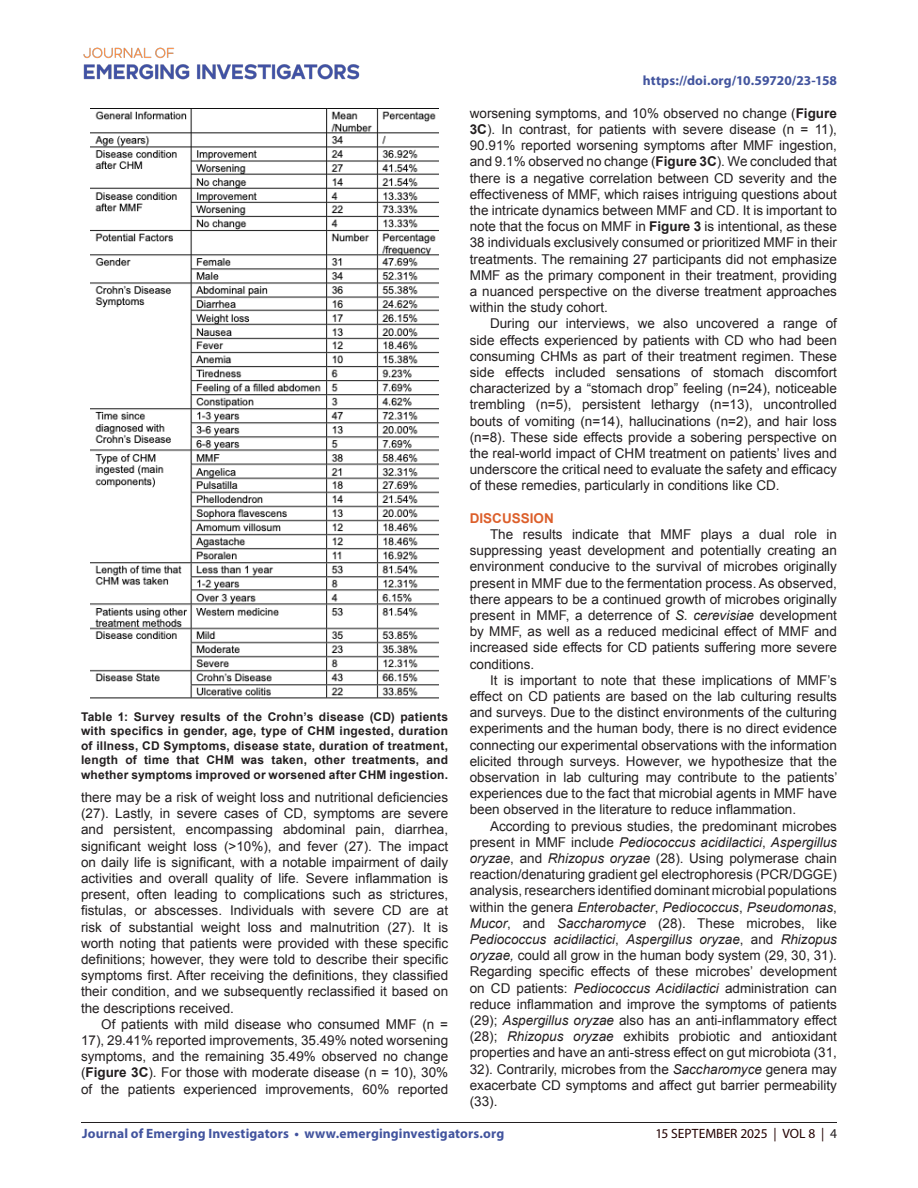
<style>
.page{position:relative;width:918px;height:1188px;background:#fff}
.page>*{position:absolute;margin:0;border:0;box-sizing:border-box;transform-origin:0 0}
.t1{font:13.5px/16.2px "Arial";color:#231f20;text-align:justify}
.t2{font:700 13.5px "Myriad Pro";letter-spacing:.01em;color:#42549e}
.t3{font:13.5px "Myriad Pro";color:#230000}
.t4{font:700 13.5px "Arial";color:#dc5f2b}
.t5{font:700 12px/14.4px "Arial";letter-spacing:.02em;color:#231f20;text-align:justify}
.s1{font-weight:700}
.s2{font-style:italic}
.s3{color:#231f20}
</style>
<div class="page">
<hr style="left:81px;top:1122px;width:756px;height:1px;background:#231f20">
<img style="left:83px;top:47px;width:277px;height:33px">
<img style="left:91px;top:108px;width:348px;height:591px">
<p class="t5" style="left:81px;top:710px;width:369px">Table 1: Survey results of the Crohn’s disease (CD) patients with specifics in gender, age, type of CHM ingested, duration of illness, CD Symptoms, disease state, duration of treatment, length of time that CHM was taken, other treatments, and whether symptoms improved or worsened after CHM ingestion.</p>
<p class="t1" style="left:81px;top:789px;width:369px">there may be a risk of weight loss and nutritional deficiencies (27). Lastly, in severe cases of CD, symptoms are severe and persistent, encompassing abdominal pain, diarrhea, significant weight loss (&gt;10%), and fever (27). The impact on daily life is significant, with a notable impairment of daily activities and overall quality of life. Severe inflammation is present, often leading to complications such as strictures, fistulas, or abscesses. Individuals with severe CD are at risk of substantial weight loss and malnutrition (27). It is worth noting that patients were provided with these specific definitions; however, they were told to describe their specific symptoms first. After receiving the definitions, they classified their condition, and we subsequently reclassified it based on the descriptions received.</p>
<p class="t1" style="left:81px;top:1016px;width:369px;text-indent:20px">Of patients with mild disease who consumed MMF (n = 17), 29.41% reported improvements, 35.49% noted worsening symptoms, and the remaining 35.49% observed no change (<span class="s1">Figure 3C</span>). For those with moderate disease (n = 10), 30% of the patients experienced improvements, 60% reported</p>
<p class="t2" style="left:643px;top:72px;width:196px">https://doi.org/10.59720/23-158</p>
<p class="t1" style="left:470px;top:105px;width:369px">worsening symptoms, and 10% observed no change (<span class="s1">Figure 3C</span>). In contrast, for patients with severe disease (n = 11), 90.91% reported worsening symptoms after MMF ingestion, and 9.1% observed no change (<span class="s1">Figure 3C</span>). We concluded that there is a negative correlation between CD severity and the effectiveness of MMF, which raises intriguing questions about the intricate dynamics between MMF and CD. It is important to note that the focus on MMF in <span class="s1">Figure 3</span> is intentional, as these 38 individuals exclusively consumed or prioritized MMF in their treatments. The remaining 27 participants did not emphasize MMF as the primary component in their treatment, providing a nuanced perspective on the diverse treatment approaches within the study cohort.</p>
<p class="t1" style="left:470px;top:316px;width:369px;text-indent:20px">During our interviews, we also uncovered a range of side effects experienced by patients with CD who had been consuming CHMs as part of their treatment regimen. These side effects included sensations of stomach discomfort characterized by a “stomach drop” feeling (n=24), noticeable trembling (n=5), persistent lethargy (n=13), uncontrolled bouts of vomiting (n=14), hallucinations (n=2), and hair loss (n=8). These side effects provide a sobering perspective on the real-world impact of CHM treatment on patients’ lives and underscore the critical need to evaluate the safety and efficacy of these remedies, particularly in conditions like CD.</p>
<p class="t4" style="left:470px;top:509px;width:86px">DISCUSSION</p>
<p class="t1" style="left:470px;top:526px;width:369px;text-indent:20px">The results indicate that MMF plays a dual role in suppressing yeast development and potentially creating an environment conducive to the survival of microbes originally present in MMF due to the fermentation process. As observed, there appears to be a continued growth of microbes originally present in MMF, a deterrence of <span class="s2">S. cerevisiae</span> development by MMF, as well as a reduced medicinal effect of MMF and increased side effects for CD patients suffering more severe conditions.</p>
<p class="t1" style="left:470px;top:672px;width:369px;text-indent:20px">It is important to note that these implications of MMF’s effect on CD patients are based on the lab culturing results and surveys. Due to the distinct environments of the culturing experiments and the human body, there is no direct evidence connecting our experimental observations with the information elicited through surveys. However, we hypothesize that the observation in lab culturing may contribute to the patients’ experiences due to the fact that microbial agents in MMF have been observed in the literature to reduce inflammation.</p>
<p class="t1" style="left:470px;top:818px;width:369px;text-indent:20px">According to previous studies, the predominant microbes present in MMF include <span class="s2">Pediococcus acidilactici</span>, <span class="s2">Aspergillus oryzae</span>, and <span class="s2">Rhizopus oryzae</span> (28). Using polymerase chain reaction/denaturing gradient gel electrophoresis (PCR/DGGE) analysis, researchers identified dominant microbial populations within the genera <span class="s2">Enterobacter</span>, <span class="s2">Pediococcus</span>, <span class="s2">Pseudomonas</span>, <span class="s2">Mucor</span>, and <span class="s2">Saccharomyce</span> (28). These microbes, like <span class="s2">Pediococcus acidilactici</span>, <span class="s2">Aspergillus oryzae</span>, and <span class="s2">Rhizopus oryzae,</span> could all grow in the human body system (29, 30, 31).<br>Regarding specific effects of these microbes’ development on CD patients: <span class="s2">Pediococcus Acidilactici</span> administration can reduce inflammation and improve the symptoms of patients (29); <span class="s2">Aspergillus oryzae</span> also has an anti-inflammatory effect (28); <span class="s2">Rhizopus oryzae</span> exhibits probiotic and antioxidant properties and have an anti-stress effect on gut microbiota (31, 32). Contrarily, microbes from the <span class="s2">Saccharomyce</span> genera may exacerbate CD symptoms and affect gut barrier permeability (33).</p>
<p class="t2" style="left:82px;top:1125px;width:424px">Journal of Emerging Investigators • www.emerginginvestigators.org</p>
<p class="t3" style="left:655px;top:1125px;width:183px">15 SEPTEMBER 2025 | VOL 8 | <span class="s3">4</span></p>
</div>
